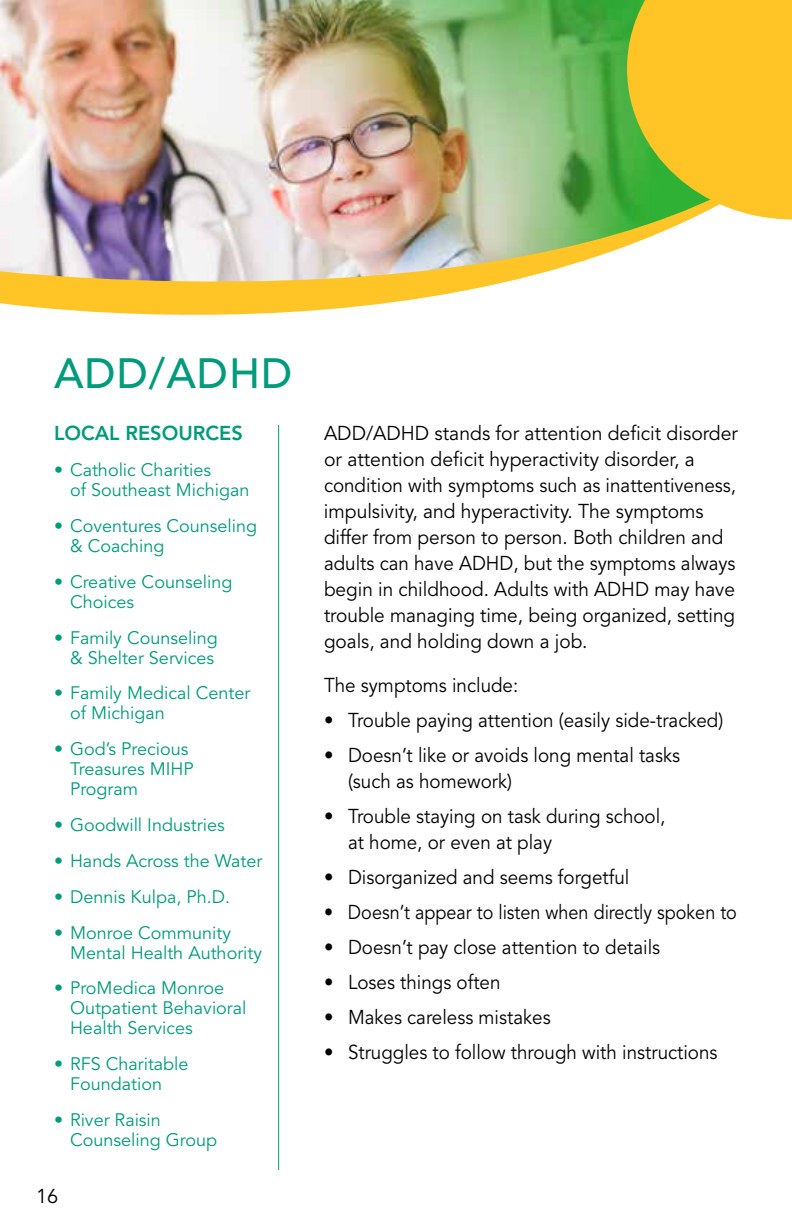
<style>
.page{position:relative;width:792px;height:1224px;background:#fff}
.page>*{position:absolute;margin:0;border:0;box-sizing:border-box;transform-origin:0 0}
.t1{font:500 42px "Avenir";letter-spacing:.025em;color:#009b7a}
.t2{font:20px/26px "Avenir";color:#000}
.t3{font:20px/26px "Avenir";color:#000;scale:.94 1}
.t4{font:20px "Avenir";color:#000;scale:.9 1}
.t5{font:800 20px "Avenir";color:#009b7a}
.t6{font:18px/20px "Avenir";color:#009b7a}
</style>
<div class="page">
<svg style="left:0;top:284px;width:496px;height:31px;fill:#ffc425"></svg>
<img style="left:0;top:0;width:792px;height:284px">
<hr style="left:278px;top:425px;width:1px;height:745px;background:#009b7a">
<svg style="left:627px;top:0;width:165px;height:219px"></svg>
<h1 class="t1" style="left:54px;top:349px;width:240px">ADD/ADHD</h1>
<p class="t5" style="left:54px;top:421px;width:190px">LOCAL RESOURCES</p>
<p class="t6" style="left:70px;top:460px;width:181px;text-indent:-16px">• Catholic Charities<br>of Southeast Michigan</p>
<p class="t6" style="left:70px;top:516px;width:189px;text-indent:-16px">• Coventures Counseling &amp; Coaching</p>
<p class="t6" style="left:70px;top:572px;width:164px;text-indent:-16px">• Creative Counseling<br>Choices</p>
<p class="t6" style="left:54px;top:628px;width:165px;text-align:right">• Family Counseling &amp; Shelter Services</p>
<p class="t6" style="left:70px;top:684px;width:182px;text-indent:-16px">• Family Medical Center of Michigan</p>
<p class="t6" style="left:70px;top:740px;width:125px;text-indent:-16px">• God’s Precious<br>Treasures MIHP<br>Program</p>
<p class="t6" style="left:54px;top:815px;width:172px">• Goodwill Industries</p>
<p class="t6" style="left:54px;top:851px;width:210px">• Hands Across the Water</p>
<p class="t6" style="left:54px;top:887px;width:178px">• Dennis Kulpa, Ph.D.</p>
<p class="t6" style="left:70px;top:923px;width:194px;text-indent:-16px">• Monroe Community<br>Mental Health Authority</p>
<p class="t6" style="left:70px;top:979px;width:178px;text-indent:-16px">• ProMedica Monroe<br>Outpatient Behavioral<br>Health Services</p>
<p class="t6" style="left:54px;top:1055px;width:136px;text-align:center">• RFS Charitable<br>Foundation</p>
<p class="t6" style="left:70px;top:1110px;width:149px;text-indent:-16px">• River Raisin<br>Counseling Group</p>
<p class="t2" style="left:36px;top:1184px;width:24px">16</p>
<p class="t2" style="left:324px;top:421px;width:416px">ADD/ADHD stands for attention deficit disorder or attention deficit hyperactivity disorder, a condition with symptoms such as inattentiveness, impulsivity, and hyperactivity. The symptoms differ from person to person. Both children and adults can have ADHD, but the symptoms always begin in childhood. Adults with ADHD may have trouble managing time, being organized, setting goals, and holding down a job.</p>
<p class="t3" style="left:324px;top:673px;width:208px">The symptoms include:</p>
<p class="t3" style="left:324px;top:708px;width:426px">• Trouble paying attention (easily side-tracked)</p>
<p class="t3" style="left:348px;top:743px;width:355px;text-indent:-24px">• Doesn’t like or avoids long mental tasks (such as homework)</p>
<p class="t3" style="left:348px;top:804px;width:339px;text-indent:-24px">• Trouble staying on task during school, at home, or even at play</p>
<p class="t3" style="left:324px;top:865px;width:326px">• Disorganized and seems forgetful</p>
<p class="t4" style="left:324px;top:901px;width:460px">• Doesn’t appear to listen when directly spoken to</p>
<p class="t3" style="left:324px;top:935px;width:359px">• Doesn’t pay close attention to details</p>
<p class="t3" style="left:324px;top:970px;width:189px">• Loses things often</p>
<p class="t3" style="left:324px;top:1005px;width:243px">• Makes careless mistakes</p>
<p class="t3" style="left:324px;top:1040px;width:420px">• Struggles to follow through with instructions</p>
</div>
